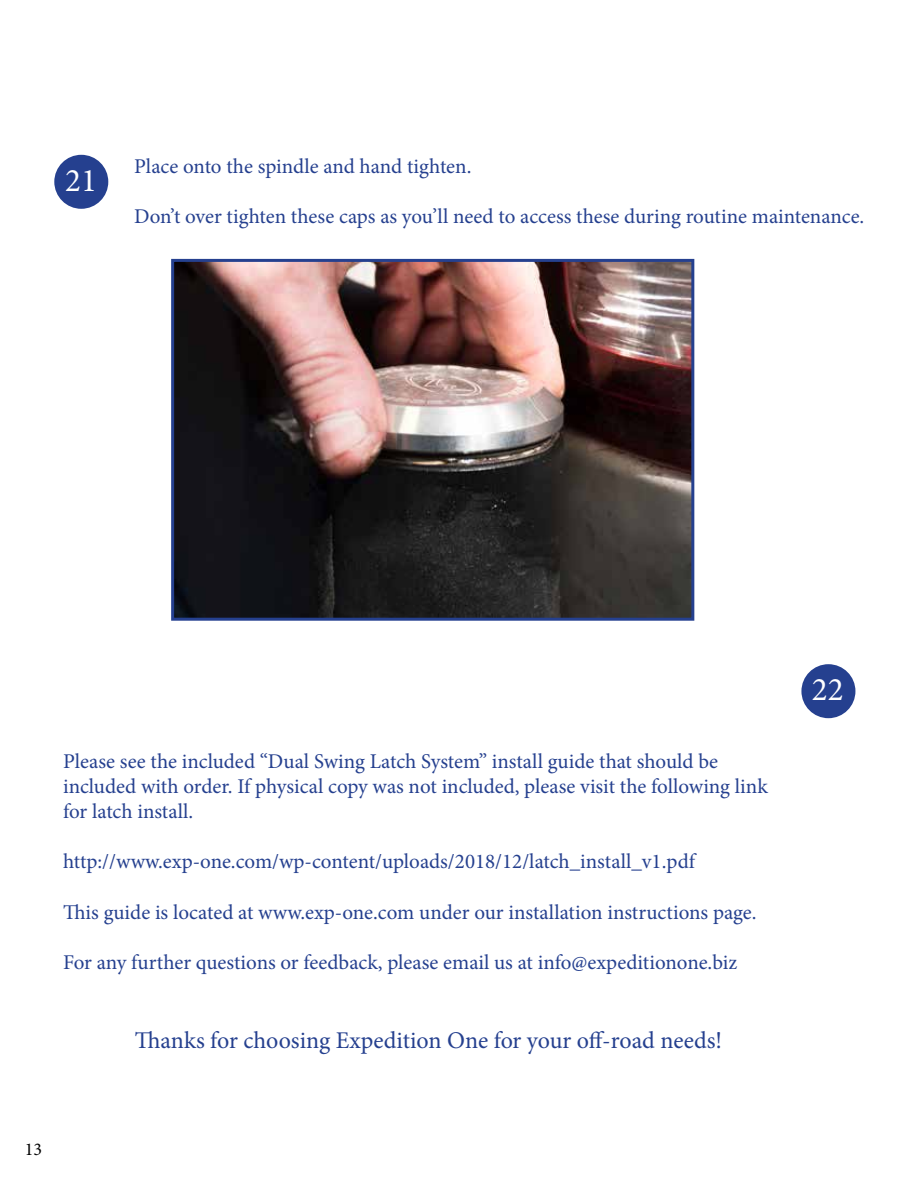
<style>
.page{position:relative;width:918px;height:1188px;background:#fff}
.page>*{position:absolute;margin:0;border:0;box-sizing:border-box;transform-origin:0 0}
.t1{font:33px "Minion Pro";color:#fff}
.t2{font:24px "Minion Pro";color:#25408f}
.t3{font:21px/25.2px "Minion Pro";color:#25408f}
.t4{font:18px "Minion Pro";color:#000}
</style>
<div class="page">
<div style="left:54px;top:155px;width:54px;height:54px;background:#25408f;border-radius:50%"></div>
<div style="left:801px;top:664px;width:54px;height:54px;background:#25408f;border-radius:50%"></div>
<img style="left:175px;top:263px;width:515px;height:354px">
<div style="left:171px;top:259px;width:523px;height:362px;border:3px solid #25408f"></div>
<h1 class="t1" style="left:65px;top:158px;width:33px">21</h1>
<p class="t3" style="left:134px;top:154px;width:339px">Place onto the spindle and hand tighten.</p>
<p class="t3" style="left:134px;top:204px;width:732px">Don’t over tighten these caps as you’ll need to access these during routine maintenance.</p>
<p class="t3" style="left:63px;top:748px;width:706px">Please see the included “Dual Swing Latch System” install guide that should be included with order. If physical copy was not included, please visit the following link for latch install.</p>
<p class="t3" style="left:63px;top:849px;width:633px">http://www.exp-one.com/wp-content/uploads/2018/12/latch_install_v1.pdf</p>
<p class="t3" style="left:63px;top:900px;width:695px">This guide is located at www.exp-one.com under our installation instructions page.</p>
<p class="t3" style="left:63px;top:950px;width:676px">For any further questions or feedback, please email us at info@expeditionone.biz</p>
<p class="t2" style="left:135px;top:1025px;width:589px">Thanks for choosing Expedition One for your off-road needs!</p>
<p class="t4" style="left:25px;top:1138px;width:19px">13</p>
<h1 class="t1" style="left:812px;top:668px;width:33px">22</h1>
</div>
